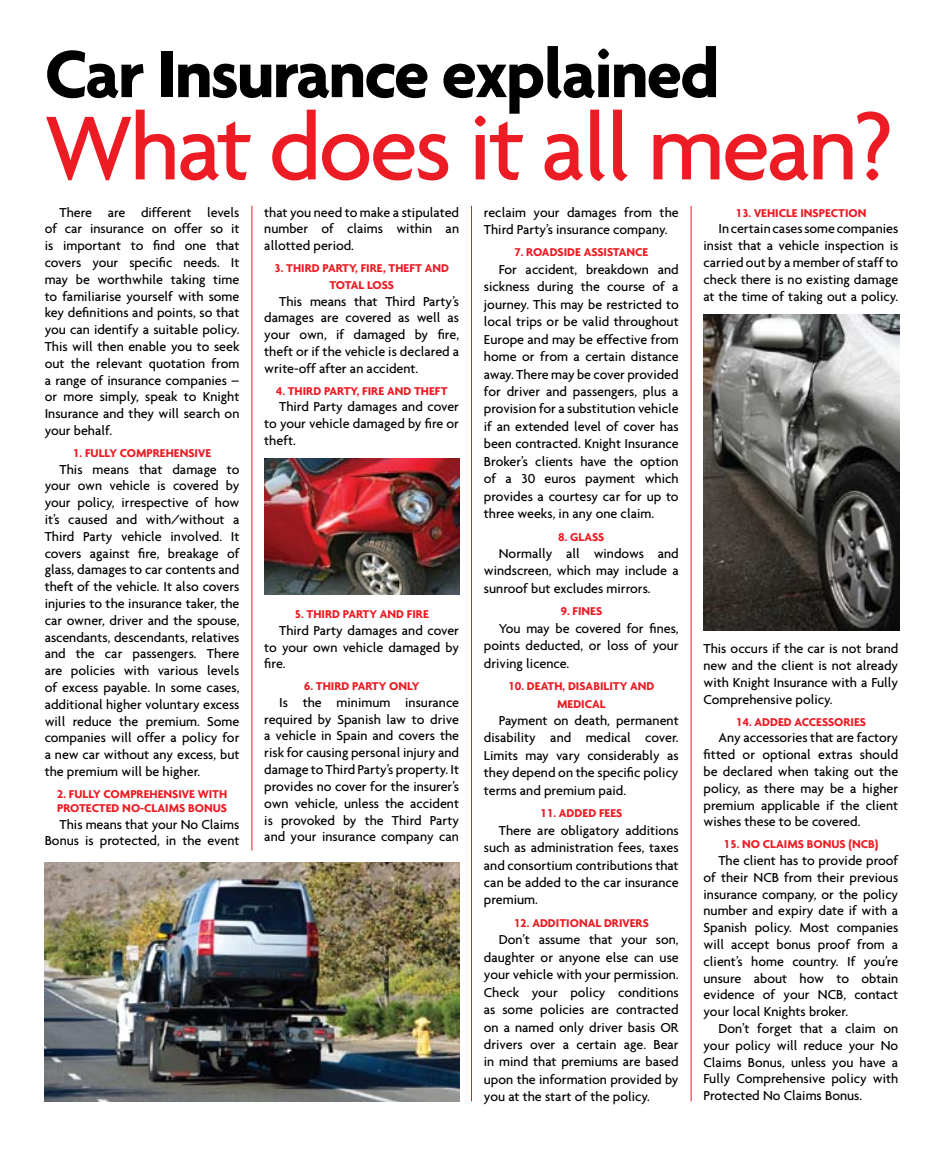
<style>
.page{position:relative;width:943px;height:1151px;background:#fff}
.page>*{position:absolute;margin:0;border:0;box-sizing:border-box;transform-origin:0 0}
.t1{font:500 98px "Agenda";letter-spacing:-.03em;color:#ed1c24}
.t2{font:700 71.75px "Agenda";letter-spacing:-.03em;color:#000}
.t3{font:500 14px/16.8px "Agenda";color:#000;text-align:justify}
.t4{font:700 12.25px/16.8px "Agenda";color:#ed1c24}
</style>
<div class="page">
<hr style="left:251px;top:206px;width:1px;height:644px;background:#ed1c24">
<hr style="left:471px;top:206px;width:1px;height:895px;background:#ed1c24">
<hr style="left:690px;top:206px;width:1px;height:895px;background:#ed1c24">
<img style="left:703px;top:315px;width:196px;height:315px">
<img style="left:45px;top:862px;width:414px;height:239px">
<img style="left:264px;top:458px;width:195px;height:136px">
<h2 class="t2" style="left:45px;top:30px;width:676px">CAR INSURANCE EXPLAINED</h2>
<h1 class="t1" style="left:45px;top:88px;width:850px">What does it all mean?</h1>
<p class="t3" style="left:45px;top:203px;width:196px;text-indent:15px">There are different levels of car insurance on offer so it is important to find one that covers your specific needs. It may be worthwhile taking time to familiarise yourself with some key definitions and points, so that you can identify a suitable policy.<br>This will then enable you to seek out the relevant quotation from a range of insurance companies – or more simply, speak to Knight Insurance and they will search on your behalf.</p>
<p class="t4" style="left:73px;top:444px;width:88px">1. FULLY COMPREHENSI</p>
<p class="t4" style="left:198px;top:444px;width:14px">VE</p>
<p class="t3" style="left:45px;top:460px;width:196px;text-indent:15px">This means that damage to your own vehicle is covered by your policy, irrespective of how it’s caused and with/without a Third Party vehicle involved. It covers against fire, breakage of glass, damages to car contents and theft of the vehicle. It also covers injuries to the insurance taker, the car owner, driver and the spouse, ascendants, descendants, relatives and the car passengers. There are policies with various levels of excess payable. In some cases, additional higher voluntary excess will reduce the premium. Some companies will offer a policy for a new car without any excess, but the premium will be higher.</p>
<p class="t4" style="left:57px;top:785px;width:88px">2. FULLY COMPREHENSI</p>
<p class="t4" style="left:182px;top:785px;width:25px">VE WITH</p>
<p class="t4" style="left:57px;top:799px;width:15px">PROTECTED</p>
<p class="t4" style="left:122px;top:799px;width:75px">NO-CLAI MS BON</p>
<p class="t4" style="left:213px;top:799px;width:14px">US</p>
<p class="t3" style="left:45px;top:815px;width:196px;text-align:right">This means that your No Claims<br>Bonus is protected, in the event</p>
<p class="t3" style="left:264px;top:203px;width:196px">that you need to make a stipulated number of claims within an allotted period.</p>
<p class="t4" style="left:274px;top:259px;width:20px">3. THIRD</p>
<p class="t4" style="left:329px;top:259px;width:105px;text-indent:-7px">PARTY, FIRE, THEFT AND<br>TOTA</p>
<p class="t4" style="left:358px;top:276px;width:22px">L LOSS</p>
<p class="t3" style="left:264px;top:292px;width:196px;text-indent:15px">This means that Third Party’s damages are covered as well as your own, if damaged by fire, theft or if the vehicle is declared a write-off after an accident.</p>
<p class="t4" style="left:276px;top:382px;width:20px">4. THIRD</p>
<p class="t4" style="left:324px;top:382px;width:72px">PARTY, FIRE AND</p>
<p class="t4" style="left:414px;top:382px;width:33px">THEFT</p>
<p class="t3" style="left:264px;top:398px;width:196px;text-indent:15px">Third Party damages and cover to your vehicle damaged by fire or theft.</p>
<p class="t4" style="left:294px;top:605px;width:20px">5. THIRD</p>
<p class="t4" style="left:343px;top:605px;width:46px">PARTY AND</p>
<p class="t4" style="left:407px;top:605px;width:12px">FIRE</p>
<p class="t3" style="left:264px;top:621px;width:196px;text-indent:15px">Third Party damages and cover to your own vehicle damaged by fire.</p>
<p class="t4" style="left:304px;top:677px;width:20px">6. THIRD</p>
<p class="t4" style="left:352px;top:677px;width:69px">PARTY ON LY</p>
<p class="t3" style="left:264px;top:694px;width:196px;text-indent:15px">Is the minimum insurance required by Spanish law to drive a vehicle in Spain and covers the risk for causing personal injury and damage to Third Party’s property. It provides no cover for the insurer’s own vehicle, unless the accident is provoked by the Third Party and your insurance company can</p>
<p class="t3" style="left:484px;top:203px;width:196px;line-height:17.5px">reclaim your damages from the<br>Third Party’s insurance company.</p>
<p class="t4" style="left:514px;top:244px;width:20px">7. ROADSIDE</p>
<p class="t4" style="left:583px;top:244px;width:8px">ASSISTANCE</p>
<p class="t3" style="left:484px;top:260px;width:196px;line-height:17.5px;text-indent:15px">For accident, breakdown and sickness during the course of a journey. This may be restricted to local trips or be valid throughout Europe and may be effective from home or from a certain distance away. There may be cover provided for driver and passengers, plus a provision for a substitution vehicle if an extended level of cover has been contracted. Knight Insurance Broker’s clients have the option of a 30 euros payment which provides a courtesy car for up to three weeks, in any one claim.</p>
<p class="t4" style="left:558px;top:528px;width:34px">8. G LASS</p>
<p class="t3" style="left:484px;top:544px;width:196px;line-height:17.5px;text-indent:15px">Normally all windows and windscreen, which may include a sunroof but excludes mirrors.</p>
<p class="t4" style="left:560px;top:603px;width:25px">9. FINES</p>
<p class="t3" style="left:484px;top:619px;width:196px;line-height:17.5px;text-indent:15px">You may be covered for fines, points deducted, or loss of your driving licence.</p>
<p class="t4" style="left:508px;top:677px;width:27px">10. DEATH</p>
<p class="t4" style="left:562px;top:677px;width:13px">, DISABI</p>
<p class="t4" style="left:603px;top:677px;width:36px">LITY AND</p>
<p class="t4" style="left:557px;top:695px;width:18px">MEDICA</p>
<p class="t4" style="left:599px;top:695px;width:7px">L</p>
<p class="t3" style="left:484px;top:711px;width:196px;line-height:17.5px;text-indent:15px">Payment on death, permanent disability and medical cover.<br>Limits may vary considerably as they depend on the specific policy terms and premium paid.</p>
<p class="t4" style="left:540px;top:804px;width:28px">11. ADDED</p>
<p class="t4" style="left:599px;top:804px;width:13px">FEES</p>
<p class="t3" style="left:484px;top:821px;width:196px;line-height:17.5px;text-indent:15px">There are obligatory additions such as administration fees, taxes and consortium contributions that can be added to the car insurance premium.</p>
<p class="t4" style="left:513px;top:914px;width:27px">12. ADDITIONA</p>
<p class="t4" style="left:595px;top:914px;width:42px">L DRIVERS</p>
<p class="t3" style="left:484px;top:931px;width:196px;line-height:17.5px;text-indent:15px">Don’t assume that your son, daughter or anyone else can use your vehicle with your permission.<br>Check your policy conditions as some policies are contracted on a named only driver basis OR drivers over a certain age. Bear in mind that premiums are based upon the information provided by you at the start of the policy.</p>
<p class="t4" style="left:735px;top:204px;width:33px">13. VEHIC</p>
<p class="t4" style="left:786px;top:204px;width:47px">LE INSPECTION</p>
<p class="t3" style="left:703px;top:220px;width:196px;text-indent:15px">In certain cases some companies insist that a vehicle inspection is carried out by a member of staff to check there is no existing damage at the time of taking out a policy.</p>
<p class="t3" style="left:703px;top:640px;width:196px">This occurs if the car is not brand new and the client is not already with Knight Insurance with a Fully Comprehensive policy.</p>
<p class="t4" style="left:735px;top:713px;width:28px">14. ADDED</p>
<p class="t4" style="left:794px;top:713px;width:8px">ACCESSORIES</p>
<p class="t3" style="left:703px;top:729px;width:196px;text-indent:15px">Any accessories that are factory fitted or optional extras should be declared when taking out the policy, as there may be a higher premium applicable if the client wishes these to be covered.</p>
<p class="t4" style="left:723px;top:835px;width:92px">15. NO CLAIMS BON</p>
<p class="t4" style="left:831px;top:835px;width:48px">US (NCB)</p>
<p class="t3" style="left:703px;top:852px;width:196px;text-indent:15px">The client has to provide proof of their NCB from their previous insurance company, or the policy number and expiry date if with a Spanish policy. Most companies will accept bonus proof from a client’s home country. If you’re unsure about how to obtain evidence of your NCB, contact your local Knights broker.</p>
<p class="t3" style="left:703px;top:1020px;width:196px;text-indent:15px">Don’t forget that a claim on your policy will reduce your No Claims Bonus, unless you have a Fully Comprehensive policy with Protected No Claims Bonus.</p>
</div>
